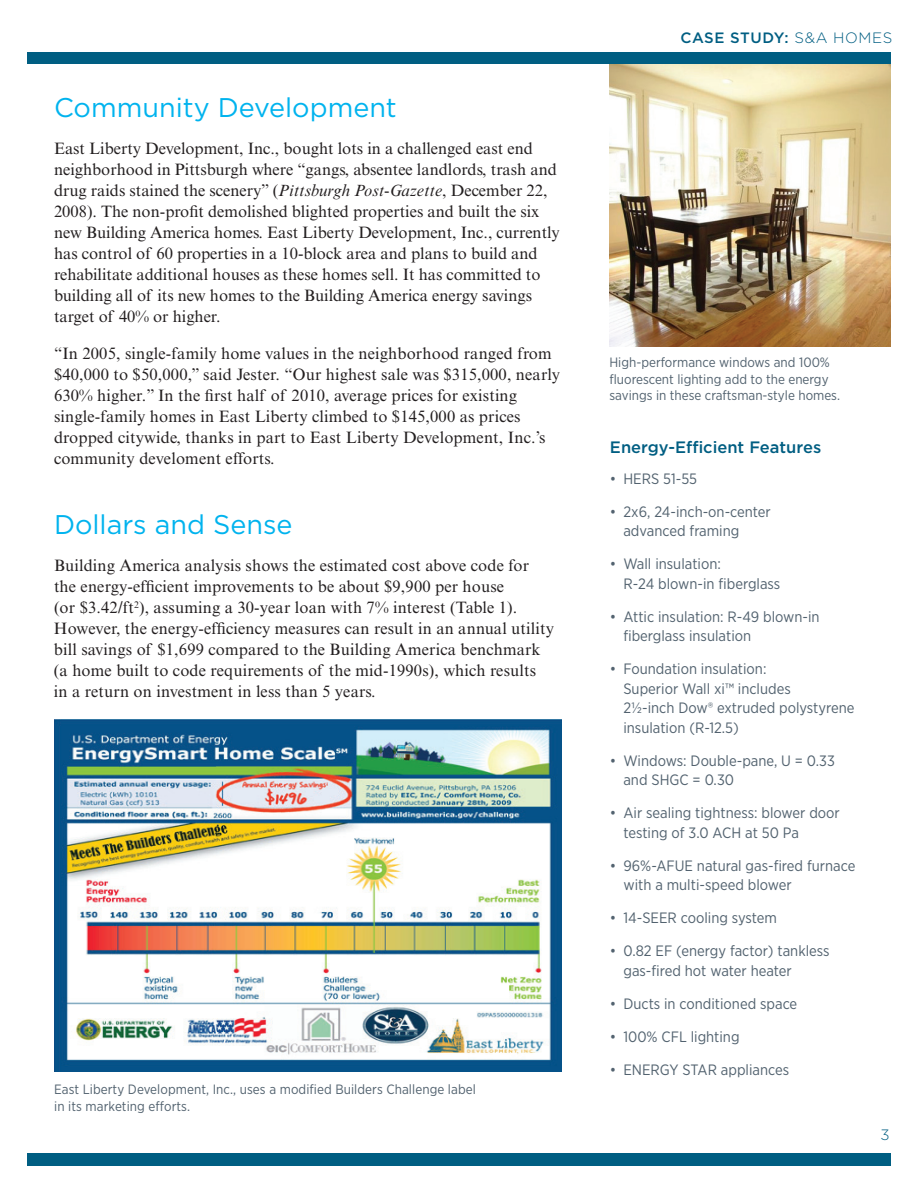
<style>
.page{position:relative;width:918px;height:1188px;background:#fff}
.page>*{position:absolute;margin:0;border:0;box-sizing:border-box;transform-origin:0 0}
.t1{font:27px "Gotham";color:#00b3ee}
.t2{font:16.5px/21px "Times New Roman MT Std";letter-spacing:.01em;color:#231f20}
.t3{font:500 16.5px "Gotham";color:#005e82}
.t4{font:15px/19.5px "Gotham Narrow";color:#52626f}
.t5{font:500 15px "Gotham";letter-spacing:.04em;color:#005e82}
.t6{font:300 15px "Gotham";color:#005e82}
.t7{font:13.5px/16.2px "Gotham Narrow";color:#52626f}
.s1{font-style:italic}
.s2{font-weight:300}
</style>
<div class="page">
<img style="left:609px;top:64px;width:282px;height:282px">
<img style="left:54px;top:719px;width:508px;height:353px">
<div style="left:27px;top:1154px;width:864px;height:12px;background:#005e82"></div>
<div style="left:27px;top:52px;width:864px;height:12px;background:#005e82"></div>
<h1 class="t1" style="left:54px;top:97px;width:344px">Community Development</h1>
<p class="t2" style="left:54px;top:140px;width:507px">East Liberty Development, Inc., bought lots in a challenged east end neighborhood in Pittsburgh where “gangs, absentee landlords, trash and drug raids stained the scenery” (<span class="s1">Pittsburgh Post-Gazette</span>, December 22, 2008). The non-profit demolished blighted properties and built the six new Building America homes. East Liberty Development, Inc., currently has control of 60 properties in a 10-block area and plans to build and rehabilitate additional houses as these homes sell. It has committed to building all of its new homes to the Building America energy savings target of 40% or higher.</p>
<p class="t2" style="left:54px;top:345px;width:508px">“In 2005, single-family home values in the neighborhood ranged from $40,000 to $50,000,” said Jester. “Our highest sale was $315,000, nearly 630% higher.” In the first half of 2010, average prices for existing single-family homes in East Liberty climbed to $145,000 as prices dropped citywide, thanks in part to East Liberty Development, Inc.’s community develoment efforts.</p>
<h1 class="t1" style="left:54px;top:514px;width:240px">Dollars and Sense</h1>
<p class="t2" style="left:54px;top:557px;width:502px">Building America analysis shows the estimated cost above code for the energy-efficient improvements to be about $9,900 per house<br>(or $3.42/ft<sup>2</sup>), assuming a 30-year loan with 7% interest (Table 1).<br>However, the energy-efficiency measures can result in an annual utility bill savings of $1,699 compared to the Building America benchmark (a home built to code requirements of the mid-1990s), which results<br>in a return on investment in less than 5 years.</p>
<p class="t7" style="left:54px;top:1082px;width:423px">East Liberty Development, Inc., uses a modified Builders Challenge label in its marketing efforts.</p>
<p class="t5" style="left:680px;top:32px;width:214px">CASE STUDY: <span class="s2">S&amp;A HOMES</span></p>
<p class="t7" style="left:609px;top:355px;width:232px">High-performance windows and 100% fluorescent lighting add to the energy savings in these craftsman-style homes.</p>
<p class="t3" style="left:610px;top:441px;width:213px">Energy-Efficient Features</p>
<p class="t4" style="left:610px;top:469px;width:89px">• HERS 51-55</p>
<p class="t4" style="left:623px;top:502px;width:149px;text-indent:-14px">• 2x6, 24-inch-on-center advanced framing</p>
<p class="t4" style="left:623px;top:555px;width:158px;text-indent:-14px">• Wall insulation:<br>R-24 blown-in fiberglass</p>
<p class="t4" style="left:623px;top:607px;width:198px;text-indent:-14px">• Attic insulation: R-49 blown-in fiberglass insulation</p>
<p class="t4" style="left:623px;top:660px;width:233px;text-indent:-14px">• Foundation insulation:<br>Superior Wall xi™ includes<br>2½-inch Dow® extruded polystyrene insulation (R-12.5)</p>
<p class="t4" style="left:623px;top:751px;width:213px;text-indent:-14px">• Windows: Double-pane, U = 0.33 and SHGC = 0.30</p>
<p class="t4" style="left:623px;top:804px;width:218px;text-indent:-14px">• Air sealing tightness: blower door testing of 3.0 ACH at 50 Pa</p>
<p class="t4" style="left:623px;top:856px;width:233px;text-indent:-14px">• 96%-AFUE natural gas-fired furnace with a multi-speed blower</p>
<p class="t4" style="left:610px;top:909px;width:169px">• 14-SEER cooling system</p>
<p class="t4" style="left:623px;top:942px;width:208px;text-indent:-14px">• 0.82 EF (energy factor) tankless gas-fired hot water heater</p>
<p class="t4" style="left:610px;top:994px;width:189px">• Ducts in conditioned space</p>
<p class="t4" style="left:610px;top:1027px;width:131px">• 100% CFL lighting</p>
<p class="t4" style="left:610px;top:1060px;width:181px">• ENERGY STAR appliances</p>
<p class="t6" style="left:880px;top:1129px;width:11px">3</p>
</div>
